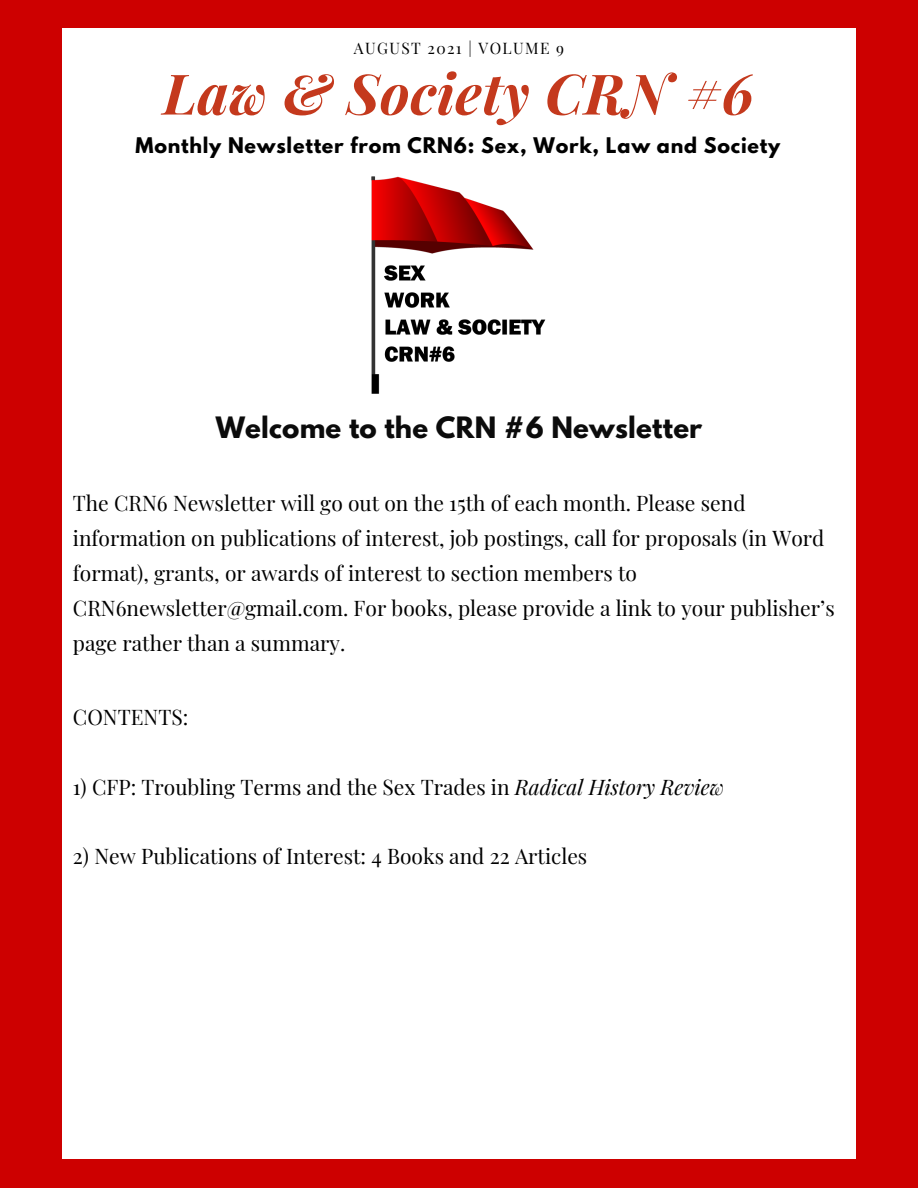
<style>
.page{position:relative;width:918px;height:1188px;background:#cd0000}
.page>*{position:absolute;margin:0;border:0;box-sizing:border-box;transform-origin:0 0}
.t1{font:italic 700 56.1px "Playfair Display";letter-spacing:.01em;color:#c4391d}
.t2{font:700 26.1px "League Spartan";letter-spacing:.01em;color:#0b0b0b}
.t3{font:21px/34.8px "Playfair Display";color:#000}
.t4{font:700 19.05px "League Spartan";letter-spacing:.04em;color:#000}
.t5{font:15.6px "Playfair Display";letter-spacing:.09em;color:#000}
.s1{font-style:italic}
</style>
<div class="page">
<div style="left:62px;top:28px;width:793px;height:1131px;background:#fff"></div>
<img style="left:371px;top:176px;width:175px;height:218px">
<p class="t5" style="left:354px;top:37px;width:212px">AUGUST 2021 | VOLUME 9</p>
<p class="t1" style="left:163px;top:54px;width:592px">Law &amp; Society CRN #6</p>
<p class="t4" style="left:136px;top:136px;width:646px">Monthly Newsletter from CRN6: Sex, Work, Law and Society</p>
<p class="t2" style="left:216px;top:415px;width:488px">Welcome to the CRN #6 Newsletter</p>
<p class="t3" style="left:73px;top:485px;width:763px">The CRN6 Newsletter will go out on the 15th of each month. Please send information on publications of interest, job postings, call for proposals (in Word format), grants, or awards of interest to section members to CRN6newsletter@gmail.com. For books, please provide a link to your publisher’s page rather than a summary.</p>
<p class="t3" style="left:73px;top:699px;width:117px">CONTENTS:</p>
<p class="t3" style="left:73px;top:769px;width:653px">1) CFP: Troubling Terms and the Sex Trades in <span class="s1">Radical History Review</span></p>
<p class="t3" style="left:73px;top:838px;width:516px">2) New Publications of Interest: 4 Books and 22 Articles</p>
</div>
